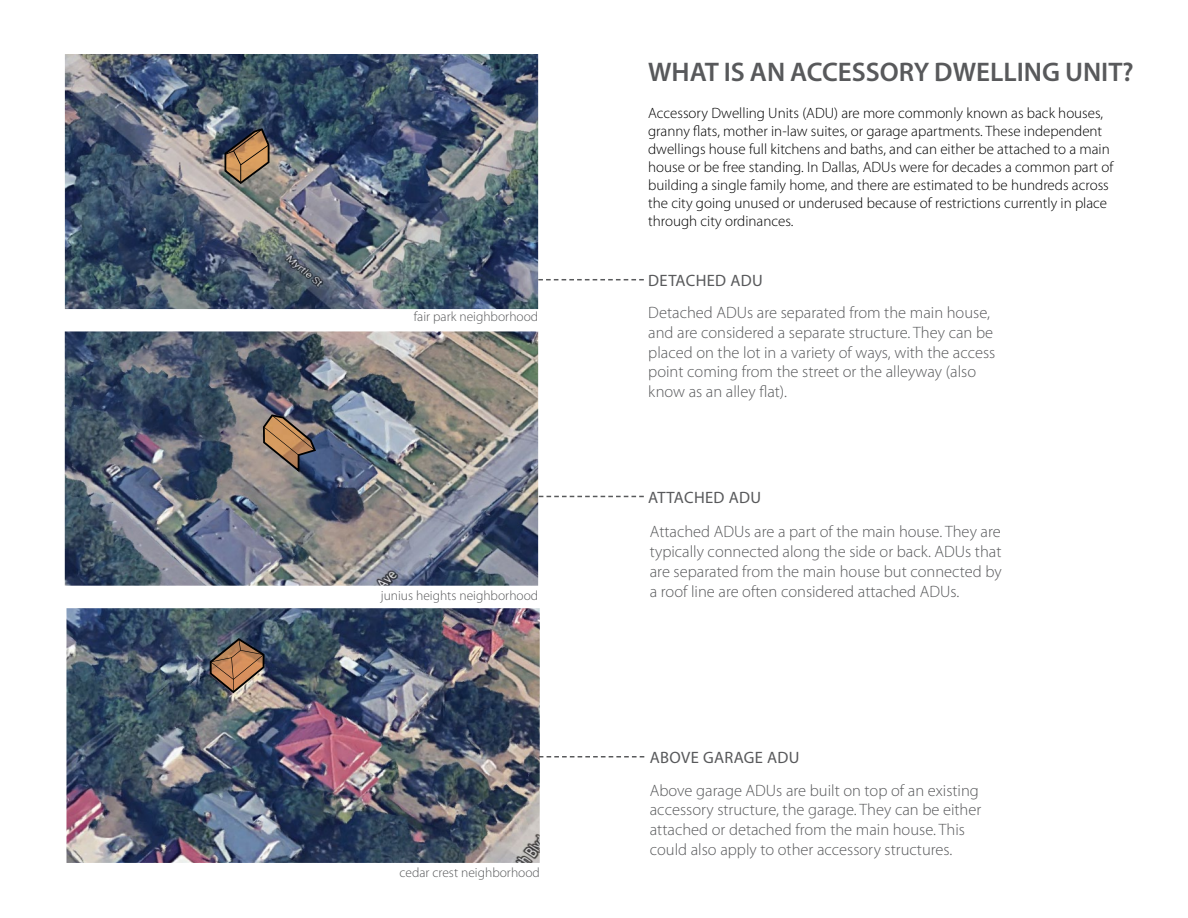
<style>
.page{position:relative;width:1188px;height:918px;background:#fff}
.page>*{position:absolute;margin:0;border:0;box-sizing:border-box;transform-origin:0 0}
.t1{font:600 27px "Myriad Pro";color:#58595b}
.t2{font:300 16.5px/19.8px "Myriad Pro";color:#58595b}
.t3{font:16.5px "Myriad Pro";letter-spacing:.02em;color:#58595b}
.t4{font:300 15px/18px "Myriad Pro";color:#000}
.t5{font:300 13.5px "Myriad Pro";color:#58595b}
</style>
<div class="page">
<img style="left:65px;top:54px;width:473px;height:255px">
<img style="left:66px;top:608px;width:474px;height:255px">
<img style="left:65px;top:331px;width:473px;height:255px">
<svg style="left:263px;top:414px;width:53px;height:58px;background:#897262"></svg>
<img style="left:210px;top:638px;width:54px;height:55px">
<svg style="left:225px;top:128px;width:44px;height:56px;background:#876c54"></svg>
<svg style="left:538px;top:279px;width:106px;height:1px"></svg>
<svg style="left:539px;top:496px;width:105px;height:1px"></svg>
<svg style="left:539px;top:756px;width:105px;height:2px"></svg>
<p class="t5" style="left:414px;top:309px;width:126px">fair park neighborhood</p>
<p class="t5" style="left:381px;top:588px;width:159px">junius heights neighborhood</p>
<p class="t5" style="left:400px;top:865px;width:142px">cedar crest neighborhood</p>
<h1 class="t1" style="left:648px;top:57px;width:487px">WHAT IS AN ACCESSORY DWELLING UNIT?</h1>
<p class="t4" style="left:648px;top:104px;width:467px">Accessory Dwelling U nits (ADU) are more commonly known as back houses, granny flats, mother in-law suites, or garage apartments. These independent dwellings house full kitchens and baths, and can either be attached to a main house or be free standing. In Dallas, ADUs were for decades a common part of building a single family home, and there are estimated to be hundreds across the city going unused or underused because of restrictions currently in place through city ordinances.</p>
<p class="t3" style="left:648px;top:271px;width:116px">DETACHED ADU</p>
<p class="t2" style="left:648px;top:303px;width:349px">Detached ADUs are separated from the main house, and are considered a separate structure. They can be placed on the lot in a variety of ways, with the access point coming from the street or the alleyway (also know as an alley flat).</p>
<p class="t3" style="left:648px;top:489px;width:114px">ATTACHED ADU</p>
<p class="t2" style="left:650px;top:522px;width:353px;text-align:justify">Attached ADUs are a part of the main house. They are typically connected along the side or back. ADUs that are separated from the main house but connected by a roof line are often considered attached ADUs.</p>
<p class="t3" style="left:650px;top:749px;width:151px">ABOVE GARAGE ADU</p>
<p class="t2" style="left:650px;top:780px;width:333px">Above garage ADUs are built on top of an existing accessory structure, the garage. They can be either attached or detached from the main house. This could also apply to other accessory structures.</p>
</div>
